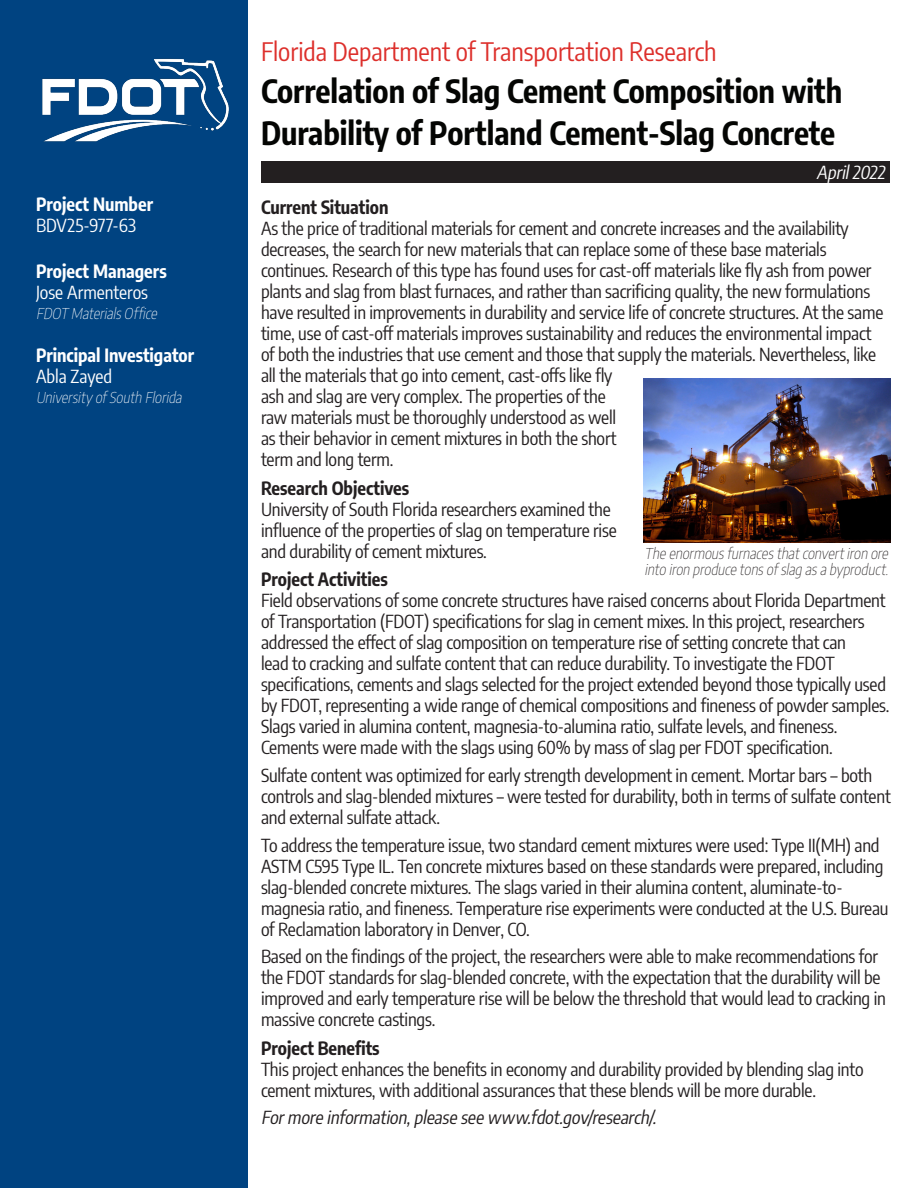
<style>
.page{position:relative;width:918px;height:1188px;background:#fff}
.page>*{position:absolute;margin:0;border:0;box-sizing:border-box;transform-origin:0 0}
.Title_2{font:700 31.5px/42px "Encode Sans Condensed";color:#040503}
.Title_1{font:25.5px "Encode Sans Condensed";color:#dd2f2b}
.Paragraph_Style_1{font:18px/21px "Encode Sans Condensed";letter-spacing:-.01em;color:#231f20}
.Heading{font:700 18px "Encode Sans Condensed";color:#231f20}
.Text_2{font:italic 18px "Encode Sans Condensed";color:#231f20}
.Sidebar_text_1{font:700 18px "Encode Sans Condensed";color:#fff}
.Sidebar_text_2{font:18px "Encode Sans Condensed";color:#fff}
.Date{font:italic 18px "Encode Sans Condensed";color:#fff}
.t1{font:italic 100 15px/16.5px "Encode Sans Condensed";color:#231f20}
.Sidebar_text_3{font:italic 100 15px "Encode Sans Condensed";color:#fff}
</style>
<div class="page">
<div style="left:0;top:0;width:248px;height:1188px;background:#004381"></div>
<div style="left:262px;top:162px;width:628px;height:21px;background:#231f20"></div>
<img style="left:644px;top:378px;width:247px;height:164px">
<img style="left:42px;top:58px;width:187px;height:84px">
<p class="Sidebar_text_1" style="left:36px;top:190px;width:119px">Project Number</p>
<p class="Sidebar_text_2" style="left:36px;top:212px;width:102px">BDV25-977-63</p>
<p class="Sidebar_text_1" style="left:36px;top:258px;width:132px">Project Managers</p>
<p class="Sidebar_text_2" style="left:36px;top:280px;width:114px">Jose Armenteros</p>
<p class="Sidebar_text_3" style="left:36px;top:303px;width:126px">FDOT MaterialsOffice</p>
<p class="Sidebar_text_1" style="left:36px;top:341px;width:160px">Principal Investigator</p>
<p class="Sidebar_text_2" style="left:36px;top:363px;width:78px">Abla Zayed</p>
<p class="Sidebar_text_3" style="left:36px;top:387px;width:151px">University ofSouth Florida</p>
<p class="Title_1" style="left:261px;top:34px;width:457px">Florida Department of Transportation Research</p>
<p class="Title_2" style="left:261px;top:69px;width:583px">Correlation of Slag Cement Composition with<br>Durability of Portland Cement-Slag Concrete</p>
<p class="Date" style="left:816px;top:160px;width:74px">April2022</p>
<h1 class="Heading" style="left:261px;top:194px;width:129px">Current Situation</h1>
<p class="Paragraph_Style_1" style="left:261px;top:217px;width:624px">As the price of traditional materials for cement and concrete increases and the availability decreases, the search for new materials that can replace some of these base materials continues. Research of this type has found uses for cast-off materials like fly ash from power plants and slag from blast furnaces, and rather than sacrificing quality, the new formulations have resulted in improvements in durability and service life of concrete structures. At the same time, use of cast-off materials improves sustainability and reduces the environmental impact of both the industries that use cement and those that supply the materials. Nevertheless, like all the materials that go into cement, cast-offs like fly<br>ash and slag are very complex. The properties of the<br>raw materials must be thoroughly understood as well<br>as their behavior in cement mixtures in both the short<br>term and long term.</p>
<h1 class="Heading" style="left:261px;top:474px;width:150px">Research Objectives</h1>
<p class="Paragraph_Style_1" style="left:261px;top:498px;width:357px">University of South Florida researchers examined the influence of the properties of slag on temperature rise and durability of cement mixtures.</p>
<h1 class="Heading" style="left:261px;top:566px;width:128px">Project Activities</h1>
<p class="Paragraph_Style_1" style="left:261px;top:589px;width:630px">Field observations of some concrete structures have raised concerns about Florida Department of Transportation (FDOT) specifications for slag in cement mixes. In this project, researchers addressed the effect of slag composition on temperature rise of setting concrete that can<br>lead to cracking and sulfate content that can reduce durability. To investigate the FDOT specifications, cements and slags selected for the project extended beyond those typically used by FDOT, representing a wide range of chemical compositions and fineness of powder samples.<br>Slags varied in alumina content, magnesia-to-alumina ratio, sulfate levels, and fineness.<br>Cements were made with the slags using 60% by mass of slag per FDOT specification.</p>
<p class="Paragraph_Style_1" style="left:261px;top:764px;width:631px">Sulfate content was optimized for early strength development in cement. Mortar bars – both controls and slag-blended mixtures – were tested for durability, both in terms of sulfate content and external sulfate attack.</p>
<p class="Paragraph_Style_1" style="left:261px;top:834px;width:629px">To address the temperature issue, two standard cement mixtures were used: Type II(MH) and ASTM C595 Type IL. Ten concrete mixtures based on these standards were prepared, including slag-blended concrete mixtures. The slags varied in their alumina content, aluminate-to&shy;magnesia ratio, and fineness. Temperature rise experiments were conducted at the U.S. Bureau of Reclamation laboratory in Denver, CO.</p>
<p class="Paragraph_Style_1" style="left:261px;top:945px;width:626px">Based on the findings of the project, the researchers were able to make recommendations for the FDOT standards for slag-blended concrete, with the expectation that the durability will be improved and early temperature rise will be below the threshold that would lead to cracking in massive concrete castings.</p>
<h1 class="Heading" style="left:261px;top:1034px;width:120px">Project Benefits</h1>
<p class="Paragraph_Style_1" style="left:261px;top:1058px;width:604px">This project enhances the benefits in economy and durability provided by blending slag into cement mixtures, with additional assurances that these blends will be more durable.</p>
<h6 class="Text_2" style="left:261px;top:1105px;width:401px">Formore information,please see www.fdot.gov/research/.</h6>
<p class="t1" style="left:645px;top:544px;width:248px">The enormousfurnacesthatconvertiron ore into iron produce tonsofslag asa byproduct.</p>
</div>
